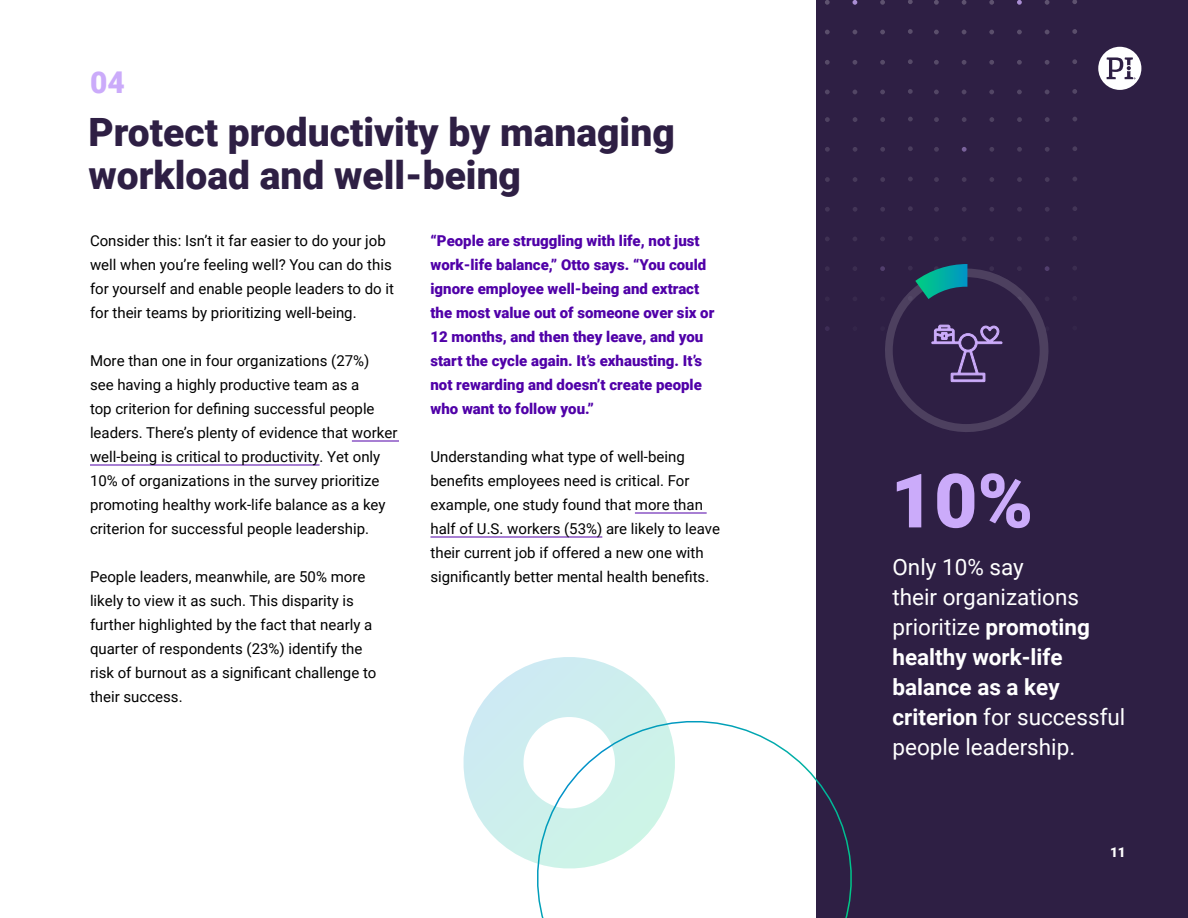
<style>
.page{position:relative;width:1188px;height:918px;background:#fff}
.page>*{position:absolute;margin:0;border:0;box-sizing:border-box;transform-origin:0 0}
.t1{font:900 75px "Roboto";color:#cbabfa}
.t2{font:900 39px/43.5px "Roboto";color:#2e1f44}
.t3{font:900 30px "Roboto";color:#cbabfa}
.t4{font:22.5px/30px "Roboto";color:#fff}
.t5{font:15px/24px "Roboto";color:#000}
.t6{font:900 15px/24px "Roboto";color:#5000a8}
.t7{font:900 13.5px "Roboto";color:#fff}
.s1{font-weight:700}
</style>
<div class="page">
<div style="left:816px;top:0;width:372px;height:918px;background:#2e1f44"></div>
<svg style="left:1098px;top:47px;width:43px;height:43px"></svg>
<svg style="left:1072px;top:0;width:5px;height:4px"></svg>
<svg style="left:1045px;top:0;width:4px;height:5px"></svg>
<svg style="left:962px;top:0;width:4px;height:5px"></svg>
<svg style="left:934px;top:0;width:5px;height:5px"></svg>
<svg style="left:989px;top:0;width:5px;height:5px"></svg>
<svg style="left:1072px;top:29px;width:5px;height:5px"></svg>
<svg style="left:1045px;top:30px;width:4px;height:4px"></svg>
<svg style="left:1017px;top:30px;width:5px;height:4px"></svg>
<svg style="left:962px;top:30px;width:4px;height:4px"></svg>
<svg style="left:934px;top:30px;width:5px;height:4px"></svg>
<svg style="left:989px;top:30px;width:5px;height:4px"></svg>
<svg style="left:1072px;top:59px;width:5px;height:5px"></svg>
<svg style="left:1045px;top:60px;width:4px;height:5px"></svg>
<svg style="left:1017px;top:60px;width:5px;height:5px"></svg>
<svg style="left:962px;top:60px;width:4px;height:5px"></svg>
<svg style="left:934px;top:60px;width:5px;height:5px"></svg>
<svg style="left:989px;top:60px;width:5px;height:5px"></svg>
<svg style="left:1072px;top:89px;width:5px;height:5px"></svg>
<svg style="left:1045px;top:90px;width:4px;height:4px"></svg>
<svg style="left:1017px;top:90px;width:5px;height:4px"></svg>
<svg style="left:962px;top:90px;width:4px;height:4px"></svg>
<svg style="left:934px;top:90px;width:5px;height:4px"></svg>
<svg style="left:989px;top:90px;width:5px;height:4px"></svg>
<svg style="left:1072px;top:117px;width:5px;height:4px"></svg>
<svg style="left:1045px;top:117px;width:5px;height:5px"></svg>
<svg style="left:1017px;top:117px;width:5px;height:5px"></svg>
<svg style="left:962px;top:117px;width:5px;height:5px"></svg>
<svg style="left:934px;top:117px;width:5px;height:5px"></svg>
<svg style="left:989px;top:117px;width:5px;height:5px"></svg>
<svg style="left:1072px;top:146px;width:5px;height:5px"></svg>
<svg style="left:1045px;top:147px;width:5px;height:5px"></svg>
<svg style="left:1017px;top:147px;width:5px;height:5px"></svg>
<svg style="left:934px;top:147px;width:5px;height:5px"></svg>
<svg style="left:989px;top:147px;width:5px;height:5px"></svg>
<svg style="left:1072px;top:177px;width:5px;height:4px"></svg>
<svg style="left:1045px;top:177px;width:5px;height:5px"></svg>
<svg style="left:1017px;top:177px;width:5px;height:5px"></svg>
<svg style="left:962px;top:177px;width:5px;height:5px"></svg>
<svg style="left:934px;top:177px;width:5px;height:5px"></svg>
<svg style="left:989px;top:177px;width:5px;height:5px"></svg>
<svg style="left:1072px;top:206px;width:5px;height:5px"></svg>
<svg style="left:1045px;top:207px;width:5px;height:5px"></svg>
<svg style="left:1017px;top:207px;width:5px;height:5px"></svg>
<svg style="left:962px;top:207px;width:5px;height:5px"></svg>
<svg style="left:934px;top:207px;width:5px;height:5px"></svg>
<svg style="left:989px;top:207px;width:5px;height:5px"></svg>
<svg style="left:1072px;top:236px;width:5px;height:5px"></svg>
<svg style="left:1045px;top:237px;width:4px;height:4px"></svg>
<svg style="left:1017px;top:237px;width:5px;height:4px"></svg>
<svg style="left:962px;top:237px;width:4px;height:4px"></svg>
<svg style="left:934px;top:237px;width:5px;height:4px"></svg>
<svg style="left:989px;top:237px;width:5px;height:4px"></svg>
<svg style="left:1073px;top:266px;width:4px;height:4px"></svg>
<svg style="left:1017px;top:0;width:5px;height:5px"></svg>
<svg style="left:962px;top:147px;width:5px;height:5px"></svg>
<svg style="left:908px;top:0;width:5px;height:4px"></svg>
<svg style="left:880px;top:0;width:5px;height:5px"></svg>
<svg style="left:825px;top:0;width:5px;height:5px"></svg>
<svg style="left:908px;top:29px;width:5px;height:5px"></svg>
<svg style="left:880px;top:30px;width:5px;height:4px"></svg>
<svg style="left:853px;top:30px;width:4px;height:4px"></svg>
<svg style="left:825px;top:30px;width:5px;height:4px"></svg>
<svg style="left:908px;top:59px;width:5px;height:5px"></svg>
<svg style="left:880px;top:60px;width:5px;height:5px"></svg>
<svg style="left:853px;top:60px;width:4px;height:5px"></svg>
<svg style="left:825px;top:60px;width:5px;height:5px"></svg>
<svg style="left:908px;top:89px;width:5px;height:5px"></svg>
<svg style="left:880px;top:90px;width:5px;height:4px"></svg>
<svg style="left:853px;top:90px;width:4px;height:4px"></svg>
<svg style="left:825px;top:90px;width:5px;height:4px"></svg>
<svg style="left:908px;top:117px;width:5px;height:4px"></svg>
<svg style="left:880px;top:117px;width:5px;height:5px"></svg>
<svg style="left:853px;top:117px;width:4px;height:5px"></svg>
<svg style="left:825px;top:117px;width:5px;height:5px"></svg>
<svg style="left:908px;top:146px;width:5px;height:5px"></svg>
<svg style="left:880px;top:147px;width:5px;height:5px"></svg>
<svg style="left:853px;top:147px;width:4px;height:5px"></svg>
<svg style="left:825px;top:147px;width:5px;height:5px"></svg>
<svg style="left:908px;top:177px;width:5px;height:4px"></svg>
<svg style="left:880px;top:177px;width:5px;height:5px"></svg>
<svg style="left:853px;top:177px;width:4px;height:5px"></svg>
<svg style="left:825px;top:177px;width:5px;height:5px"></svg>
<svg style="left:908px;top:206px;width:5px;height:5px"></svg>
<svg style="left:880px;top:207px;width:5px;height:5px"></svg>
<svg style="left:853px;top:207px;width:4px;height:5px"></svg>
<svg style="left:825px;top:207px;width:5px;height:5px"></svg>
<svg style="left:908px;top:236px;width:5px;height:5px"></svg>
<svg style="left:880px;top:237px;width:5px;height:4px"></svg>
<svg style="left:853px;top:237px;width:4px;height:4px"></svg>
<svg style="left:825px;top:237px;width:5px;height:4px"></svg>
<svg style="left:853px;top:267px;width:4px;height:4px"></svg>
<svg style="left:825px;top:267px;width:4px;height:4px"></svg>
<svg style="left:853px;top:0;width:4px;height:5px"></svg>
<svg style="left:825px;top:326px;width:5px;height:5px"></svg>
<hr style="left:352px;top:441px;width:47px;height:1px;background:#5000a8">
<hr style="left:90px;top:465px;width:230px;height:1px;background:#5000a8">
<hr style="left:635px;top:513px;width:72px;height:1px;background:#5000a8">
<hr style="left:430px;top:537px;width:172px;height:1px;background:#5000a8">
<svg style="left:729px;top:724px;width:123px;height:194px"></svg>
<svg style="left:463px;top:657px;width:266px;height:261px"></svg>
<svg style="left:880px;top:264px;width:170px;height:168px"></svg>
<h3 class="t3" style="left:90px;top:61px;width:36px">04</h3>
<h2 class="t2" style="left:88px;top:109px;width:588px">Protect productivity by managing workload and well-being</h2>
<p class="t5" style="left:90px;top:228px;width:306px">Consider this: Isn’t it far easier to do your job well when you’re feeling well? You can do this for yourself and enable people leaders to do it for their teams by prioritizing well-being.</p>
<p class="t5" style="left:90px;top:348px;width:309px">More than one in four organizations (27%)<br>see having a highly productive team as a<br>top criterion for defining successful people leaders. There’s plenty of evidence that worker well-being is critical to productivity. Yet only 10% of organizations in the survey prioritize promoting healthy work-life balance as a key criterion for successful people leadership.</p>
<p class="t5" style="left:90px;top:564px;width:288px">People leaders, meanwhile, are 50% more likely to view it as such. This disparity is further highlighted by the fact that nearly a quarter of respondents (23%) identify the risk of burnout as a significant challenge to their success.</p>
<p class="t6" style="left:430px;top:228px;width:285px">“People are struggling with life, not just work-life balance,” Otto says. “You could ignore employee well-being and extract the most value out of someone over six or 12 months, and then they leave, and you start the cycle again. It’s exhausting. It’s not rewarding and doesn’t create people who want to follow you.”</p>
<p class="t5" style="left:430px;top:444px;width:291px">Understanding what type of well-being benefits employees need is critical. For example, one study found that more than half of U.S. workers (53%) are likely to leave their current job if offered a new one with significantly better mental health benefits.</p>
<h1 class="t1" style="left:891px;top:448px;width:144px">10%</h1>
<h3 class="t4" style="left:892px;top:551px;width:234px">Only 10% say<br>their organizations prioritize <span class="s1">promoting healthy work-life balance as a key criterion</span> for successful people leadership.</h3>
<p class="t7" style="left:1110px;top:843px;width:17px">11</p>
</div>
